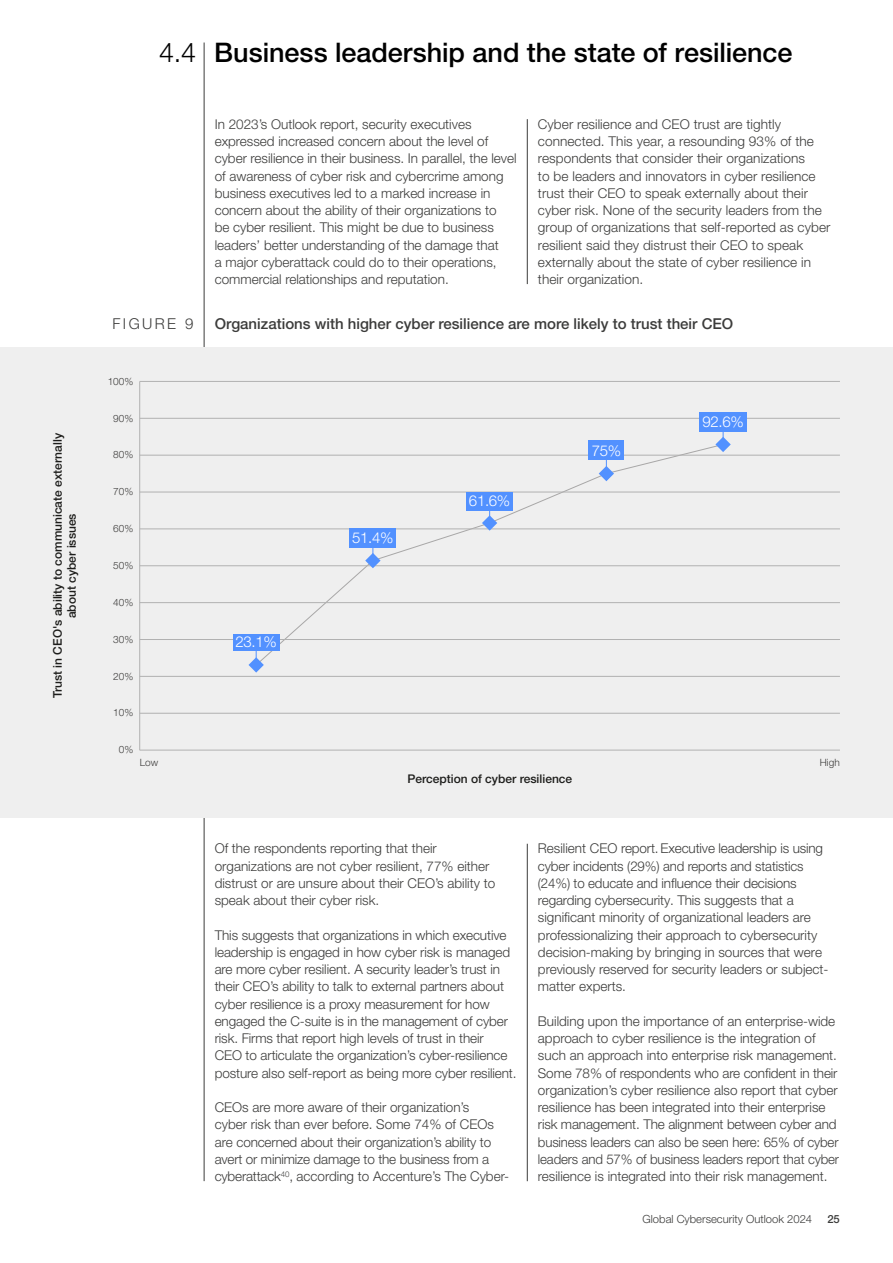
<style>
.page{position:relative;width:893px;height:1263px;background:#fff}
.page>*{position:absolute;margin:0;border:0;box-sizing:border-box;transform-origin:0 0}
.t1{font:500 27px "Helvetica Neue LT Pro";color:#000}
.t2{font:500 15px "Helvetica Neue LT Pro";color:#3c3c3b}
.t3{font:300 15px "Helvetica Neue LT Pro";letter-spacing:-.02em;color:#fff}
.t4{font:300 15px "Helvetica Neue LT Pro";letter-spacing:.16em;color:#3c3c3b}
.t5{font:300 13.5px/17.2px "Helvetica Neue LT Pro";color:#3c3c3b}
.t6{font:500 12px/14.2px "Helvetica Neue LT Pro";color:#1d1d1b;text-align:center}
.t7{font:300 11.25px "Helvetica Neue LT Pro";color:#3c3c3b}
.t8{font:500 11.25px "Helvetica Neue LT Pro";color:#3c3c3b}
.t9{font:300 10.05px "Helvetica Neue LT Pro";color:#3d3c3b}
.s1{font-weight:300}
</style>
<div class="page">
<hr style="left:204px;top:43px;width:1px;height:1138px;background:#3c3c3b">
<hr style="left:527px;top:119px;width:1px;height:165px;background:#3c3c3b">
<div style="left:0;top:347px;width:893px;height:471px;background:#efefef"></div>
<svg style="left:255px;top:446px;width:469px;height:213px"></svg>
<hr style="left:140px;top:455px;width:700px;height:1px;background:#b1b1b1">
<hr style="left:140px;top:492px;width:700px;height:1px;background:#b1b1b1">
<hr style="left:140px;top:529px;width:700px;height:1px;background:#b1b1b1">
<hr style="left:140px;top:565px;width:700px;height:1px;background:#b1b1b1">
<hr style="left:140px;top:602px;width:700px;height:1px;background:#b1b1b1">
<hr style="left:139px;top:381px;width:1px;height:369px;background:#b1b1b1">
<hr style="left:140px;top:639px;width:700px;height:1px;background:#b1b1b1">
<hr style="left:140px;top:676px;width:700px;height:1px;background:#b1b1b1">
<hr style="left:140px;top:713px;width:700px;height:1px;background:#b1b1b1">
<hr style="left:140px;top:750px;width:700px;height:1px;background:#b1b1b1">
<hr style="left:140px;top:381px;width:700px;height:1px;background:#b1b1b1">
<hr style="left:140px;top:418px;width:700px;height:1px;background:#b1b1b1">
<svg style="left:248px;top:650px;width:16px;height:23px"></svg>
<div style="left:233px;top:634px;width:47px;height:16px;background:#5291ff"></div>
<svg style="left:365px;top:548px;width:16px;height:20px"></svg>
<div style="left:349px;top:528px;width:47px;height:20px;background:#5291ff"></div>
<svg style="left:482px;top:511px;width:15px;height:20px"></svg>
<svg style="left:715px;top:431px;width:16px;height:21px"></svg>
<svg style="left:599px;top:460px;width:15px;height:21px"></svg>
<div style="left:466px;top:492px;width:47px;height:19px;background:#5291ff"></div>
<div style="left:700px;top:412px;width:47px;height:19px;background:#5291ff"></div>
<div style="left:588px;top:441px;width:36px;height:19px;background:#5291ff"></div>
<hr style="left:527px;top:844px;width:1px;height:337px;background:#3c3c3b">
<p class="t6" style="left:50px;top:698px;width:267px;rotate:-90deg">Trust in CEO's ability to communicate externally about cyber issues</p>
<h1 class="t1" style="left:159px;top:36px;width:635px"><span class="s1">4.4</span> Business leadership and the state of resilience</h1>
<p class="t5" style="left:215px;top:115px;width:303px">In 2023’s Outlook report, security executives expressed increased concern about the level of cyber resilience in their business. In parallel, the level of awareness of cyber risk and cybercrime among business executives led to a marked increase in concern about the ability of their organizations to<br>be cyber resilient. This might be due to business leaders’ better understanding of the damage that<br>a major cyberattack could do to their operations, commercial relationships and reputation.</p>
<p class="t5" style="left:538px;top:115px;width:294px">Cyber resilience and CEO trust are tightly connected. This year, a resounding 93% of the respondents that consider their organizations<br>to be leaders and innovators in cyber resilience trust their CEO to speak externally about their cyber risk. None of the security leaders from the group of organizations that self-reported as cyber resilient said they distrust their CEO to speak externally about the state of cyber resilience in their organization.</p>
<p class="t4" style="left:112px;top:315px;width:82px">FIGURE 9</p>
<p class="t2" style="left:215px;top:315px;width:520px">Organizations with higher cyber resilience are more likely to trust their CEO</p>
<p class="t9" style="left:108px;top:375px;width:27px">100%</p>
<p class="t9" style="left:113px;top:412px;width:22px">90%</p>
<p class="t9" style="left:113px;top:449px;width:22px">80%</p>
<p class="t9" style="left:113px;top:485px;width:22px">70%</p>
<p class="t9" style="left:113px;top:522px;width:22px">60%</p>
<p class="t9" style="left:113px;top:559px;width:22px">50%</p>
<p class="t9" style="left:113px;top:596px;width:22px">40%</p>
<p class="t9" style="left:113px;top:633px;width:22px">30%</p>
<p class="t9" style="left:113px;top:670px;width:22px">20%</p>
<p class="t9" style="left:113px;top:707px;width:22px">10%</p>
<p class="t9" style="left:119px;top:744px;width:16px">0%</p>
<p class="t3" style="left:235px;top:633px;width:43px">23.1%</p>
<p class="t3" style="left:352px;top:529px;width:43px">51.4%</p>
<p class="t3" style="left:469px;top:492px;width:43px">61.6%</p>
<p class="t3" style="left:592px;top:441px;width:31px">75%</p>
<p class="t3" style="left:702px;top:412px;width:43px">92.6%</p>
<p class="t9" style="left:140px;top:756px;width:20px">Low</p>
<p class="t9" style="left:820px;top:756px;width:21px">High</p>
<p class="t6" style="left:407px;top:771px;width:166px">Perception of cyber resilience</p>
<p class="t5" style="left:215px;top:840px;width:282px">Of the respondents reporting that their organizations are not cyber resilient, 77% either distrust or are unsure about their CEO’s ability to speak about their cyber risk.</p>
<p class="t5" style="left:215px;top:926px;width:303px">This suggests that organizations in which executive leadership is engaged in how cyber risk is managed are more cyber resilient. A security leader’s trust in their CEO’s ability to talk to external partners about cyber resilience is a proxy measurement for how engaged the C-suite is in the management of cyber risk. Firms that report high levels of trust in their<br>CEO to articulate the organization’s cyber-resilience posture also self-report as being more cyber resilient.</p>
<p class="t5" style="left:215px;top:1098px;width:296px">CEOs are more aware of their organization’s<br>cyber risk than ever before. Some 74% of CEOs are concerned about their organization’s ability to avert or minimize damage to the business from a cyberattack<sup>40</sup>, according to Accenture’s The Cyber-</p>
<p class="t5" style="left:538px;top:840px;width:292px">Resilient CEO report. Executive leadership is using cyber incidents (29%) and reports and statistics (24%) to educate and influence their decisions regarding cybersecurity. This suggests that a significant minority of organizational leaders are professionalizing their approach to cybersecurity decision-making by bringing in sources that were previously reserved for security leaders or subject&shy;matter experts.</p>
<p class="t5" style="left:538px;top:1012px;width:303px">Building upon the importance of an enterprise-wide approach to cyber resilience is the integration of such an approach into enterprise risk management.<br>Some 78% of respondents who are confident in their organization’s cyber resilience also report that cyber resilience has been integrated into their enterprise risk management. The alignment between cyber and business leaders can also be seen here: 65% of cyber leaders and 57% of business leaders report that cyber resilience is integrated into their risk management.</p>
<p class="t7" style="left:642px;top:1212px;width:171px">Global Cybersecurity Outlook 2024</p>
<p class="t8" style="left:827px;top:1212px;width:14px">25</p>
</div>
